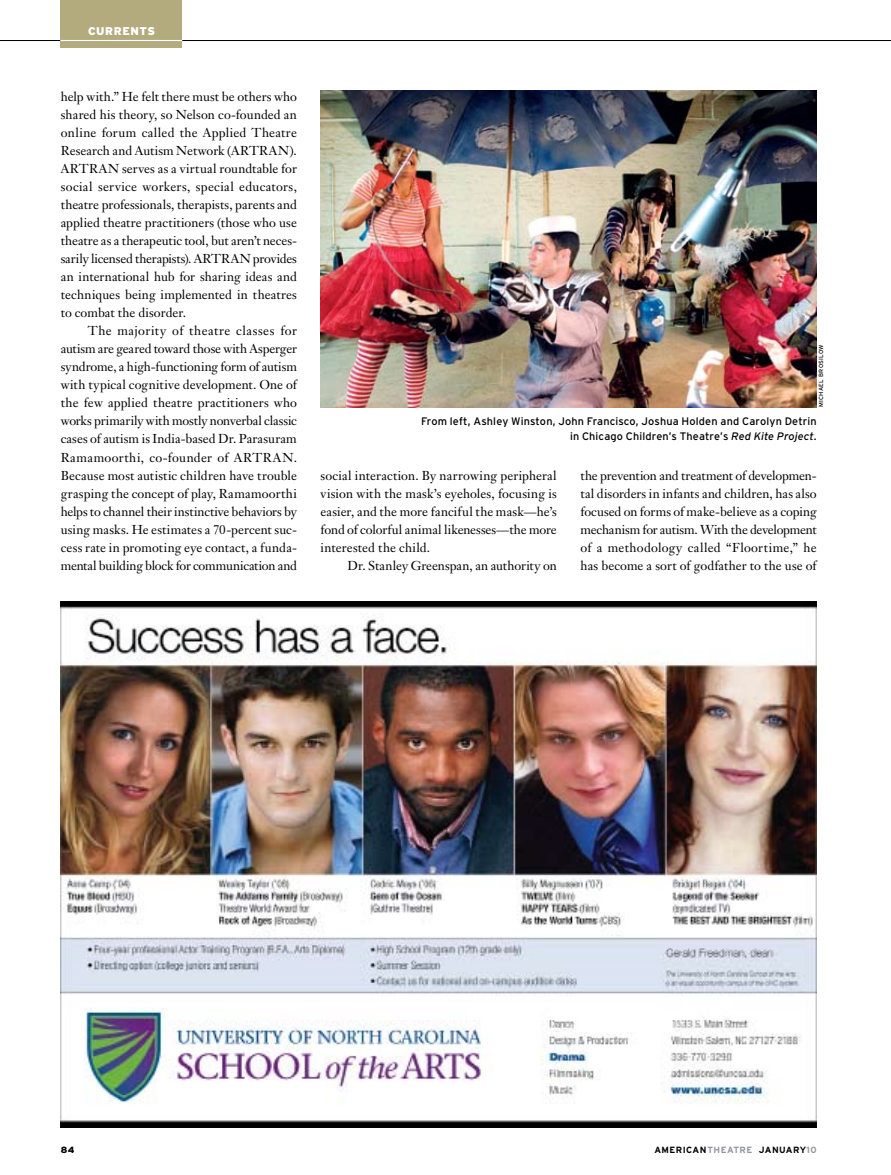
<style>
.page{position:relative;width:891px;height:1175px;background:#fff}
.page>*{position:absolute;margin:0;border:0;box-sizing:border-box;transform-origin:0 0}
.t1{font:12.75px/18px "Janson Text";letter-spacing:.005em;color:#000;text-align:justify}
.t2{font:900 11.25px "Interstate";letter-spacing:.05em;color:#fff}
.t3{font:10.8px/15px "Interstate";letter-spacing:.015em;color:#000;text-align:right}
.t4{font:700 9px "Interstate";letter-spacing:.05em;color:#000}
.t5{font:900 9px "Interstate";color:#000}
.t6{font:6px "Interstate";letter-spacing:.05em;color:#000}
.s1{font-style:italic}
.s2{color:#939598}
</style>
<div class="page">
<hr style="left:0;top:40px;width:891px;height:1px;background:#000">
<img style="left:321px;top:91px;width:496px;height:316px">
<img style="left:61px;top:601px;width:756px;height:526px">
<div style="left:61px;top:0;width:121px;height:47px;background:#b3aa7e"></div>
<hr style="left:61px;top:40px;width:121px;height:1px;background:#fff">
<p class="t2" style="left:88px;top:24px;width:68px">CURRENTS</p>
<p class="t1" style="left:61px;top:88px;width:238px">help with.” He felt there must be others who shared his theory, so Nelson co-founded an online forum called the Applied Theatre Research and Autism Network (ARTRAN).<br>ARTRAN serves as a virtual roundtable for social service workers, special educators, theatre professionals, therapists, parents and applied theatre practitioners (those who use theatre as a therapeutic tool, but aren’t neces&shy;sarily licensed therapists). ARTRAN provides an international hub for sharing ideas and techniques being implemented in theatres to combat the disorder.</p>
<p class="t1" style="left:61px;top:322px;width:238px;text-indent:27px">The majority of theatre classes for autism are geared toward those with Asperger syndrome, a high-functioning form of autism with typical cognitive development. One of the few applied theatre practitioners who works primarily with mostly nonverbal classic cases of autism is India-based Dr. Parasuram Ramamoorthi, co-founder of ARTRAN.<br>Because most autistic children have trouble grasping the concept of play, Ramamoorthi helps to channel their instinctive behaviors by using masks. He estimates a 70-percent suc&shy;cess rate in promoting eye contact, a funda&shy;mental building block for communication and</p>
<p class="t6" style="left:818px;top:407px;width:64px;rotate:-90deg">michael brosilow</p>
<p class="t3" style="left:421px;top:414px;width:397px">From left, Ashley Winston, John Francisco, Joshua Holden and Carolyn Detrin in Chicago Children’s Theatre’s <span class="s1">Red Kite Project</span>.</p>
<p class="t1" style="left:321px;top:466px;width:238px">social interaction. By narrowing peripheral vision with the mask’s eyeholes, focusing is easier, and the more fanciful the mask—he’s fond of colorful animal likenesses—the more interested the child.</p>
<p class="t1" style="left:348px;top:556px;width:211px">Dr. Stanley Greenspan, an authority on</p>
<p class="t1" style="left:581px;top:466px;width:238px">the prevention and treatment of developmen&shy;tal disorders in infants and children, has also focused on forms of make-believe as a coping mechanism for autism. With the development of a methodology called “Floortime,” he has become a sort of godfather to the use of</p>
<p class="t5" style="left:61px;top:1144px;width:15px">84</p>
<p class="t4" style="left:654px;top:1144px;width:164px">AMERICAN<span class="s2">THEATRE</span> JANUARY<span class="s2">10</span></p>
</div>
